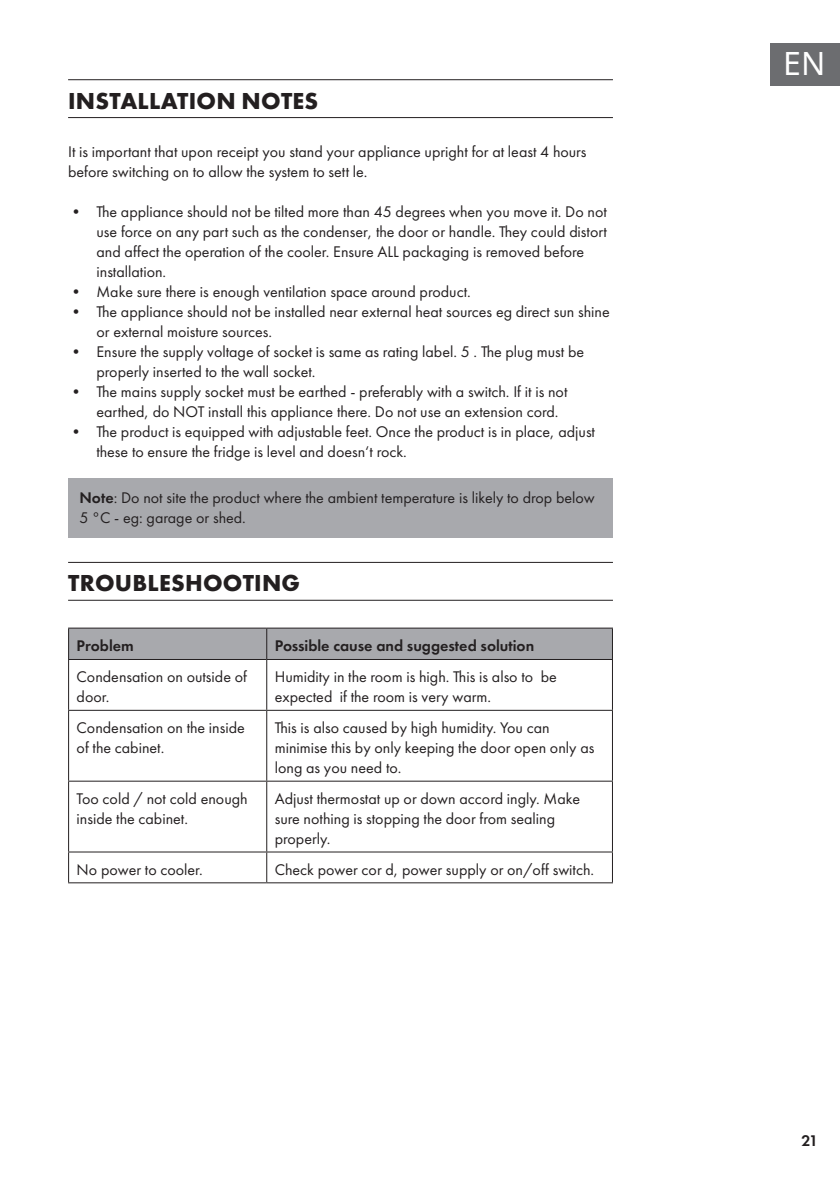
<style>
.page{position:relative;width:840px;height:1191px;background:#fff}
.page>*{position:absolute;margin:0;border:0;box-sizing:border-box;transform-origin:0 0}
.t1{font:32px "Noto Sans";color:#fff}
.t2{font:700 24px "Futura PTW08";letter-spacing:.01em;color:#231f20}
.t3{font:16px/20px "Futura PTW08";color:#231f20}
.t4{font:600 16px "Futura PTW08";color:#231f20}
.s1{font-weight:600}
</style>
<div class="page">
<div style="left:770px;top:43px;width:69px;height:42px;background:#6c6d70"></div>
<hr style="left:68px;top:79px;width:544px;height:1px;background:#231f20">
<hr style="left:68px;top:117px;width:544px;height:1px;background:#231f20">
<div style="left:68px;top:479px;width:544px;height:59px;background:#a8a9ad"></div>
<hr style="left:68px;top:562px;width:544px;height:1px;background:#231f20">
<hr style="left:68px;top:600px;width:544px;height:1px;background:#231f20">
<div style="left:69px;top:628px;width:542px;height:31px;background:#a8a9ad"></div>
<hr style="left:68px;top:627px;width:198px;height:1px;background:#231f20">
<hr style="left:68px;top:628px;width:1px;height:31px;background:#231f20">
<hr style="left:266px;top:627px;width:346px;height:1px;background:#231f20">
<hr style="left:266px;top:628px;width:1px;height:31px;background:#231f20">
<hr style="left:611px;top:628px;width:1px;height:31px;background:#231f20">
<hr style="left:68px;top:659px;width:198px;height:1px;background:#231f20">
<hr style="left:68px;top:660px;width:1px;height:50px;background:#231f20">
<hr style="left:266px;top:659px;width:346px;height:1px;background:#231f20">
<hr style="left:266px;top:660px;width:1px;height:50px;background:#231f20">
<hr style="left:611px;top:660px;width:1px;height:50px;background:#231f20">
<hr style="left:68px;top:710px;width:198px;height:1px;background:#231f20">
<hr style="left:68px;top:711px;width:1px;height:69px;background:#231f20">
<hr style="left:266px;top:710px;width:346px;height:1px;background:#231f20">
<hr style="left:266px;top:711px;width:1px;height:69px;background:#231f20">
<hr style="left:611px;top:711px;width:1px;height:69px;background:#231f20">
<hr style="left:68px;top:780px;width:198px;height:1px;background:#231f20">
<hr style="left:68px;top:781px;width:1px;height:70px;background:#231f20">
<hr style="left:266px;top:780px;width:346px;height:1px;background:#231f20">
<hr style="left:266px;top:781px;width:1px;height:70px;background:#231f20">
<hr style="left:611px;top:781px;width:1px;height:70px;background:#231f20">
<hr style="left:68px;top:851px;width:198px;height:1px;background:#231f20">
<hr style="left:68px;top:852px;width:1px;height:30px;background:#231f20">
<hr style="left:266px;top:851px;width:346px;height:1px;background:#231f20">
<hr style="left:266px;top:852px;width:1px;height:30px;background:#231f20">
<hr style="left:611px;top:852px;width:1px;height:30px;background:#231f20">
<hr style="left:68px;top:882px;width:198px;height:1px;background:#231f20">
<hr style="left:266px;top:882px;width:346px;height:1px;background:#231f20">
<h2 class="t2" style="left:68px;top:85px;width:251px">INSTALLATION NOTES</h2>
<p class="t3" style="left:68px;top:141px;width:519px">It is important that upon receipt you stand your appliance upright for at least 4 hours before switching on to allow the system to sett le.</p>
<p class="t3" style="left:96px;top:201px;width:511px;text-indent:-28px">• The appliance should not be tilted more than 45 degrees when you move it. Do not use force on any part such as the condenser, the door or handle. They could distort and affect the operation of the cooler. Ensure ALL packaging is removed before installation.</p>
<p class="t3" style="left:68px;top:281px;width:404px">• Make sure there is enough ventilation space around product.</p>
<p class="t3" style="left:96px;top:301px;width:514px;text-indent:-28px">• The appliance should not be installed near external heat sources eg direct sun shine or external moisture sources.</p>
<p class="t3" style="left:96px;top:341px;width:489px;text-indent:-28px">• Ensure the supply voltage of socket is same as rating label. 5 . The plug must be properly inserted to the wall socket.</p>
<p class="t3" style="left:96px;top:381px;width:472px;text-indent:-28px">• The mains supply socket must be earthed - preferably with a switch. If it is not earthed, do NOT install this appliance there. Do not use an extension cord.</p>
<p class="t3" style="left:96px;top:421px;width:500px;text-indent:-28px">• The product is equipped with adjustable feet. Once the product is in place, adjust these to ensure the fridge is level and doesn‘t rock.</p>
<p class="t3" style="left:79px;top:487px;width:516px"><span class="s1">Note</span>: Do not site the product where the ambient temperature is likely to drop below<br>5 °C - eg: garage or shed.</p>
<h2 class="t2" style="left:68px;top:568px;width:233px">TROUBLESHOOTING</h2>
<p class="t4" style="left:77px;top:636px;width:59px">Problem</p>
<p class="t4" style="left:274px;top:636px;width:261px">Possible cause and suggested solution</p>
<p class="t3" style="left:77px;top:667px;width:172px">Condensation on outside of door.</p>
<p class="t3" style="left:274px;top:667px;width:283px">Humidity in the room is high. This is also to be expected if the room is very warm.</p>
<p class="t3" style="left:77px;top:717px;width:170px">Condensation on the inside of the cabinet.</p>
<p class="t3" style="left:274px;top:717px;width:321px">This is also caused by high humidity. You can minimise this by only keeping the door open only as long as you need to.</p>
<p class="t3" style="left:77px;top:788px;width:172px">Too cold / not cold enough inside the cabinet.</p>
<p class="t3" style="left:274px;top:788px;width:306px">Adjust thermostat up or down accord ingly. Make sure nothing is stopping the door from sealing properly.</p>
<p class="t3" style="left:77px;top:859px;width:128px">No power to cooler.</p>
<p class="t3" style="left:274px;top:859px;width:321px">Check power cor d, power supply or on/off switch.</p>
<h1 class="t1" style="left:782px;top:42px;width:44px">EN</h1>
<p class="t4" style="left:801px;top:1130px;width:18px">21</p>
</div>
